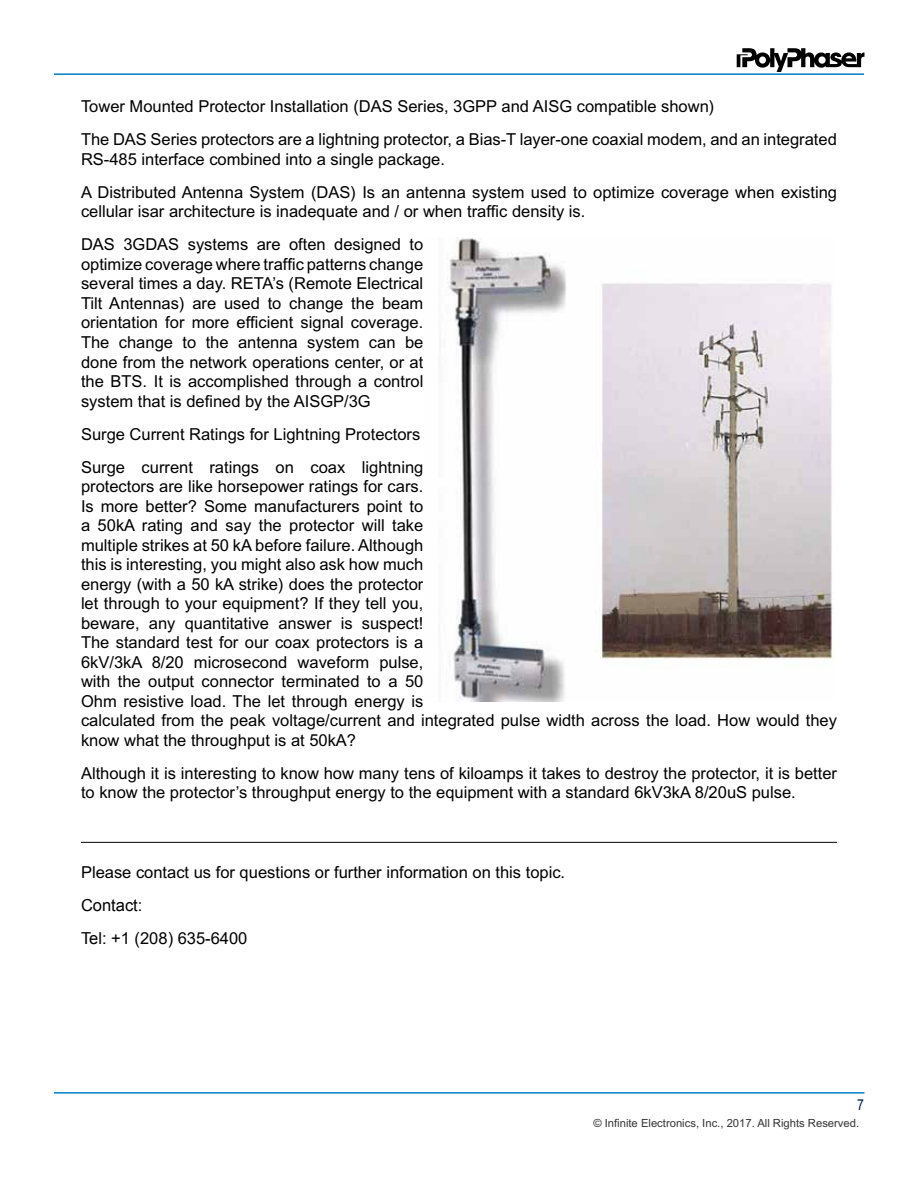
<style>
.page{position:relative;width:918px;height:1188px;background:#fff}
.page>*{position:absolute;margin:0;border:0;box-sizing:border-box;transform-origin:0 0}
.t1{font:16.5px/19.5px "Arial MT Std";color:#000}
.t2{font:16.5px/33px "Arial";color:#000}
.t3{font:15px "Arial Narrow MT Std";color:#001b49}
.t4{font:11.25px "Arial MT Std";color:#333}
</style>
<div class="page">
<hr style="left:54px;top:1092px;width:810px;height:2px;background:#0081c6">
<hr style="left:54px;top:73px;width:810px;height:2px;background:#0081c6">
<svg style="left:737px;top:48px;width:127px;height:24px"></svg>
<img style="left:447px;top:238px;width:387px;height:464px">
<hr style="left:81px;top:842px;width:756px;height:1px;background:#000">
<p class="t1" style="left:81px;top:90px;width:757px;line-height:33px">Tower Mounted Protector Installation (DAS Series, 3GPP and AISG compatible shown)<br>The DAS Series protectors are a lightning protector, a Bias-T layer-one coaxial modem, and an integrated</p>
<p class="t1" style="left:81px;top:143px;width:758px;line-height:33px">RS-485 interface combined into a single package.<br>A Distributed Antenna System (DAS) Is an antenna system used to optimize coverage when existing</p>
<p class="t1" style="left:81px;top:195px;width:506px;line-height:33px">cellular isar architecture is inadequate and / or when traffic density is.<br>DAS 3GDAS systems are often designed to</p>
<p class="t1" style="left:81px;top:254px;width:344px;text-align:justify">optimize coverage where traffic patterns change several times a day. RETA’s (Remote Electrical Tilt Antennas) are used to change the beam orientation for more efficient signal coverage.<br>The change to the antenna system can be done from the network operations center, or at the BTS. It is accomplished through a control system that is defined by the AISGP/3G</p>
<p class="t1" style="left:81px;top:417px;width:344px;line-height:33px">Surge Current Ratings for Lightning Protectors<br>Surge current ratings on coax lightning</p>
<p class="t1" style="left:81px;top:476px;width:758px">protectors are like horsepower ratings for cars.<br>Is more better? Some manufacturers point to<br>a 50kA rating and say the protector will take<br>multiple strikes at 50 kA before failure. Although<br>this is interesting, you might also ask how much<br>energy (with a 50 kA strike) does the protector<br>let through to your equipment? If they tell you,<br>beware, any quantitative answer is suspect!<br>The standard test for our coax protectors is a<br>6kV/3kA 8/20 microsecond waveform pulse,<br>with the output connector terminated to a 50<br>Ohm resistive load. The let through energy is<br>calculated from the peak voltage/current and integrated pulse width across the load. How would they know what the throughput is at 50kA?</p>
<p class="t1" style="left:81px;top:763px;width:758px">Although it is interesting to know how many tens of kiloamps it takes to destroy the protector, it is better to know the protector’s throughput energy to the equipment with a standard 6kV3kA 8/20uS pulse.</p>
<p class="t1" style="left:81px;top:862px;width:486px">Please contact us for questions or further information on this topic.</p>
<p class="t2" style="left:81px;top:889px;width:168px">Contact:<br>Tel: +1 (208) 635-6400</p>
<p class="t3" style="left:857px;top:1096px;width:8px">7</p>
<p class="t4" style="left:593px;top:1117px;width:267px">© Infinite Electronics, Inc., 2017. All Rights Reserved.</p>
</div>
